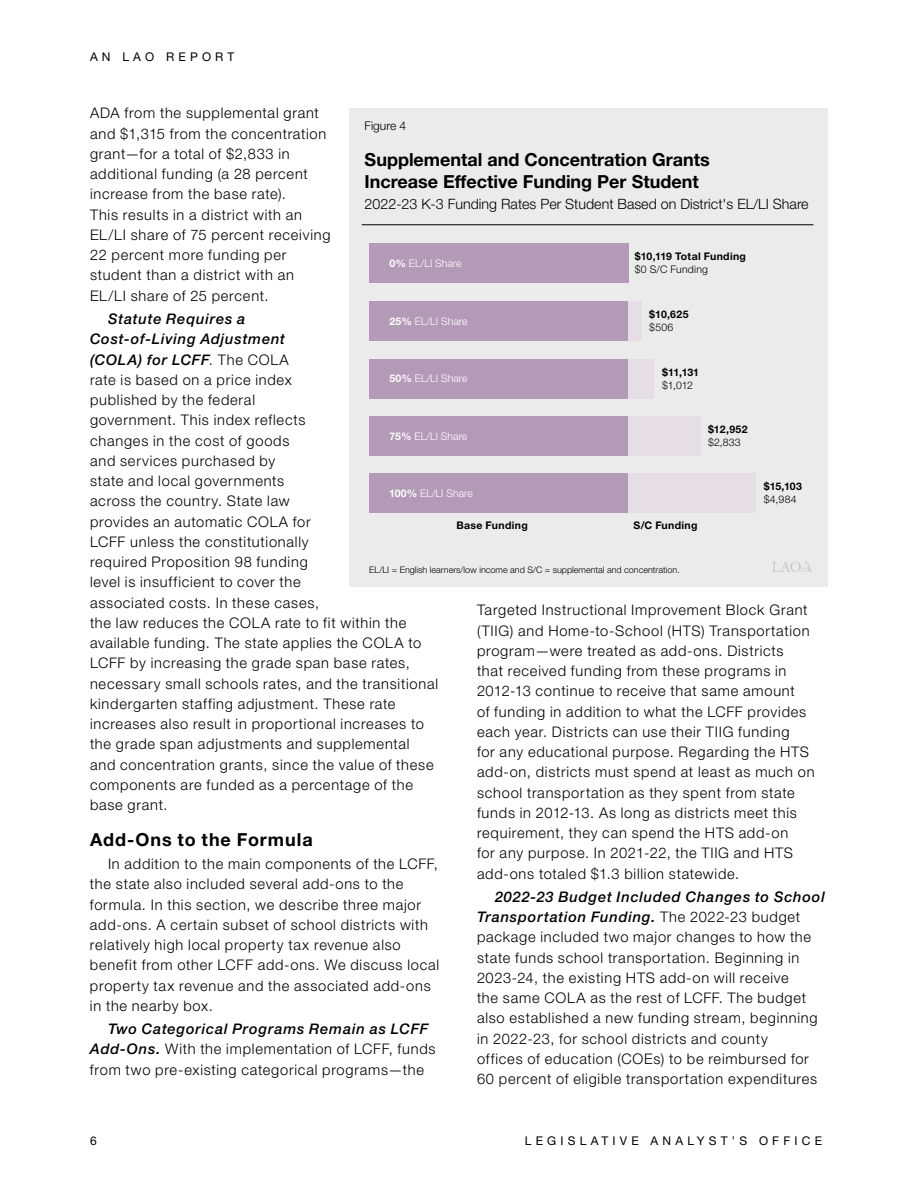
<style>
.page{position:relative;width:918px;height:1188px;background:#fff}
.page>*{position:absolute;margin:0;border:0;box-sizing:border-box;transform-origin:0 0}
.t1{font:700 18px/21.6px "Helvetica Neue LT Pro";color:#000}
.t2{font:700 18px "Helvetica Neue LT Pro";letter-spacing:.05em;color:#000}
.t3{font:300 14.7px/20.2px "Helvetica Neue LT Pro";letter-spacing:.05em;color:#000}
.t4{font:300 14.25px "Helvetica Neue LT Pro";color:#000}
.t5{font:12px "Helvetica Neue LT Pro";letter-spacing:.35em;color:#000}
.t6{font:300 12px "Helvetica Neue LT Pro";color:#000}
.t7{font:700 10.5px "Helvetica Neue LT Pro";letter-spacing:.03em;color:#000}
.t8{font:300 10.5px "Helvetica Neue LT Pro";color:#fff}
.t9{font:300 10.5px "Helvetica Neue LT Pro";letter-spacing:.025em;color:#000}
.t10{font:300 9px "Helvetica Neue LT Pro";color:#000}
.s1{font-weight:500;font-style:italic}
.s2{font-weight:700}
</style>
<div class="page">
<div style="left:349px;top:108px;width:479px;height:479px;background:#ebebec"></div>
<svg style="left:772px;top:561px;width:40px;height:11px"></svg>
<hr style="left:362px;top:225px;width:452px;height:1px;background:#000">
<div style="left:369px;top:474px;width:259px;height:39px;background:#b39ab6"></div>
<div style="left:369px;top:417px;width:259px;height:39px;background:#b39ab6"></div>
<div style="left:369px;top:359px;width:259px;height:39px;background:#b39ab6"></div>
<div style="left:369px;top:301px;width:259px;height:39px;background:#b39ab6"></div>
<div style="left:369px;top:243px;width:259px;height:39px;background:#b39ab6"></div>
<div style="left:628px;top:474px;width:128px;height:39px;background:#e6dde7"></div>
<div style="left:628px;top:417px;width:73px;height:39px;background:#e6dde7"></div>
<div style="left:628px;top:359px;width:26px;height:39px;background:#e6dde7"></div>
<div style="left:628px;top:301px;width:13px;height:39px;background:#e6dde7"></div>
<p class="t5" style="left:90px;top:49px;width:146px">AN LAO REPORT</p>
<p class="t3" style="left:90px;top:103px;width:242px">ADA from the supplemental grant and $1,315 from the concentration grant—for a total of $2,833 in additional funding (a 28 percent increase from the base rate).<br>This results in a district with an<br>EL/LI share of 75 percent receiving<br>22 percent more funding per student than a district with an<br>EL/LI share of 25 percent.</p>
<p class="t3" style="left:90px;top:308px;width:350px;text-indent:18px"><span class="s1">Statute Requires a<br>Cost-of-Living Adjustment<br>(COLA) for LCFF</span>. The COLA<br>rate is based on a price index<br>published by the federal<br>government. This index reflects<br>changes in the cost of goods<br>and services purchased by<br>state and local governments<br>across the country. State law<br>provides an automatic COLA for<br>LCFF unless the constitutionally<br>required Proposition 98 funding<br>level is insufficient to cover the<br>associated costs. In these cases,<br>the law reduces the COLA rate to fit within the available funding. The state applies the COLA to LCFF by increasing the grade span base rates, necessary small schools rates, and the transitional kindergarten staffing adjustment. These rate increases also result in proportional increases to the grade span adjustments and supplemental and concentration grants, since the value of these components are funded as a percentage of the base grant.</p>
<p class="t2" style="left:90px;top:828px;width:224px">Add-Ons to the Formula</p>
<p class="t3" style="left:90px;top:854px;width:351px;text-indent:18px">In addition to the main components of the LCFF, the state also included several add-ons to the formula. In this section, we describe three major add-ons. A certain subset of school districts with relatively high local property tax revenue also benefit from other LCFF add-ons. We discuss local property tax revenue and the associated add-ons in the nearby box.</p>
<p class="t3" style="left:90px;top:1019px;width:347px;text-indent:18px"><span class="s1">Two Categorical Programs Remain as LCFF<br>Add-Ons.</span> With the implementation of LCFF, funds from two pre-existing categorical programs—the</p>
<p class="t6" style="left:365px;top:119px;width:43px">Figure 4</p>
<p class="t1" style="left:365px;top:149px;width:347px">Supplemental and Concentration Grants<br>Increase Effective Funding Per Student</p>
<p class="t4" style="left:365px;top:196px;width:445px">2022-23 K-3 Funding Rates Per Student Based on District's EL/LI Share</p>
<p class="t7" style="left:635px;top:249px;width:113px">$10,119 Total Funding</p>
<p class="t9" style="left:635px;top:263px;width:75px">$0 S/C Funding</p>
<p class="t7" style="left:649px;top:308px;width:41px">$10,625</p>
<p class="t9" style="left:649px;top:321px;width:26px">$506</p>
<p class="t7" style="left:662px;top:365px;width:38px">$11,131</p>
<p class="t9" style="left:662px;top:379px;width:32px">$1,012</p>
<p class="t7" style="left:708px;top:423px;width:41px">$12,952</p>
<p class="t9" style="left:708px;top:436px;width:34px">$2,833</p>
<p class="t8" style="left:390px;top:256px;width:74px"><span class="s2">0%</span> EL/LI Share</p>
<p class="t8" style="left:390px;top:314px;width:80px"><span class="s2">25%</span> EL/LI Share</p>
<p class="t8" style="left:390px;top:372px;width:80px"><span class="s2">50%</span> EL/LI Share</p>
<p class="t8" style="left:389px;top:430px;width:80px"><span class="s2">75%</span> EL/LI Share</p>
<p class="t7" style="left:764px;top:480px;width:40px">$15,103</p>
<p class="t9" style="left:764px;top:493px;width:34px">$4,984</p>
<p class="t8" style="left:389px;top:487px;width:85px"><span class="s2">100%</span> EL/LI Share</p>
<p class="t7" style="left:456px;top:519px;width:73px">Base Funding</p>
<p class="t7" style="left:634px;top:519px;width:66px">S/C Funding</p>
<p class="t10" style="left:369px;top:564px;width:312px">EL/LI = English learners/low income and S/C = supplemental and concentration.</p>
<p class="t3" style="left:477px;top:600px;width:339px">Targeted Instructional Improvement Block Grant (TIIG) and Home-to-School (HTS) Transportation program—were treated as add-ons. Districts<br>that received funding from these programs in 2012-13 continue to receive that same amount<br>of funding in addition to what the LCFF provides each year. Districts can use their TIIG funding<br>for any educational purpose. Regarding the HTS add-on, districts must spend at least as much on school transportation as they spent from state funds in 2012-13. As long as districts meet this requirement, they can spend the HTS add-on<br>for any purpose. In 2021-22, the TIIG and HTS add-ons totaled $1.3 billion statewide.</p>
<p class="t3" style="left:477px;top:886px;width:349px;text-indent:18px"><span class="s1">2022-23 Budget Included Changes to School Transportation Funding.</span> The 2022-23 budget package included two major changes to how the state funds school transportation. Beginning in 2023-24, the existing HTS add-on will receive<br>the same COLA as the rest of LCFF. The budget also established a new funding stream, beginning in 2022-23, for school districts and county<br>offices of education (COEs) to be reimbursed for 60 percent of eligible transportation expenditures</p>
<p class="t5" style="left:90px;top:1134px;width:8px">6</p>
<p class="t5" style="left:525px;top:1133px;width:299px">LEGISLATIVE ANALYST’S OFFICE</p>
</div>
